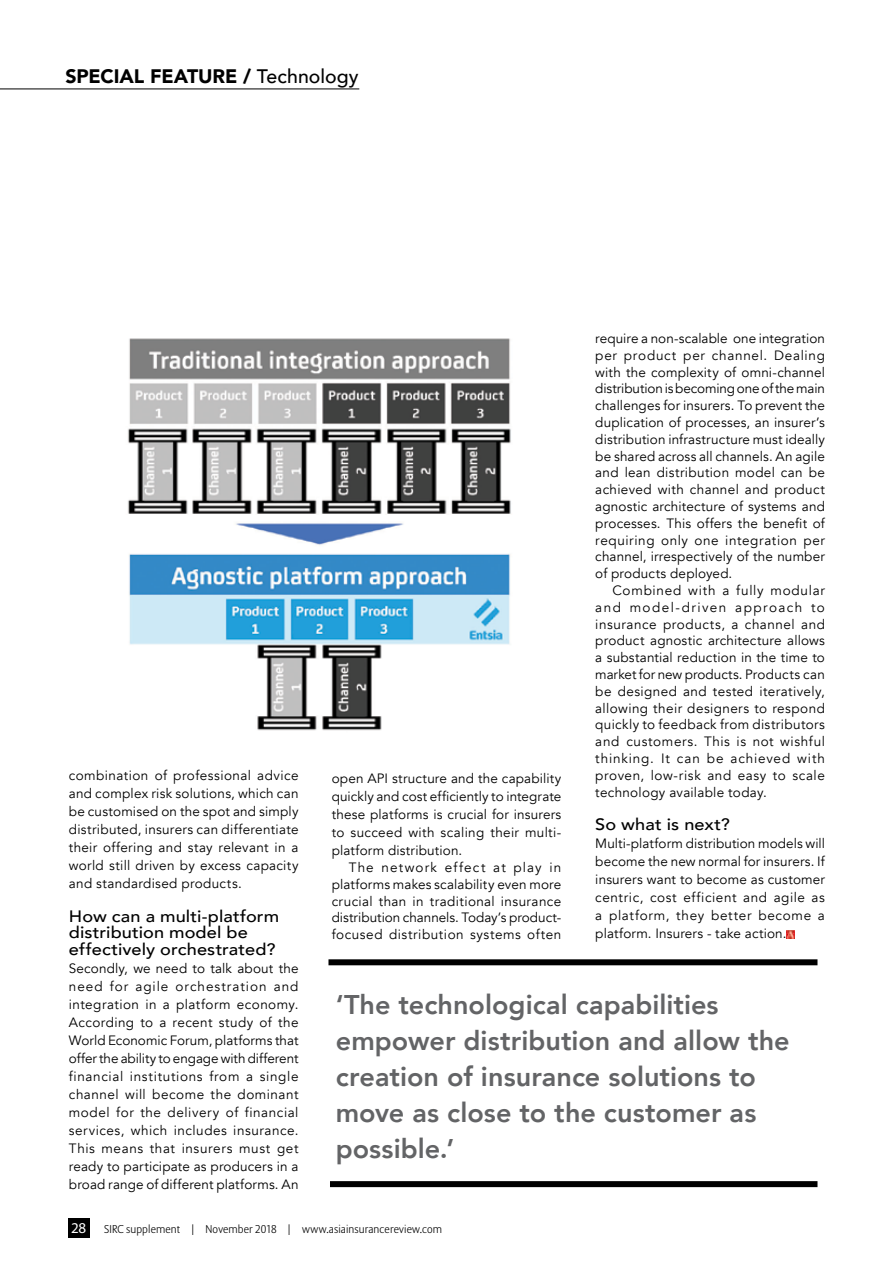
<style>
.page{position:relative;width:893px;height:1263px;background:#fff}
.page>*{position:absolute;margin:0;border:0;box-sizing:border-box;transform-origin:0 0}
.t1{font:800 27px/36px "Avenir";color:#636466}
.t2{font:900 19.5px "Avenir";letter-spacing:-.005em;color:#000}
.t3{font:500 16.5px/16.8px "Avenir";letter-spacing:.005em;color:#000;scale:1.1 1}
.t4{font:13.5px/16.8px "Avenir";letter-spacing:.02em;color:#000;text-align:justify}
.t5{font:300 11.25px "Allianz Sans";letter-spacing:.01em;color:#000}
.s1{font-weight:500}
.s2{font-family:"Myriad Pro";font-weight:400;font-size:15px;color:#fff}
</style>
<div class="page">
<div style="left:68px;top:1218px;width:21px;height:20px;background:#000"></div>
<hr style="left:0;top:89px;width:359px;height:1px;background:#000">
<img style="left:128px;top:338px;width:383px;height:393px">
<svg style="left:786px;top:930px;width:9px;height:8px"></svg>
<div style="left:328px;top:959px;width:489px;height:6px;background:#000"></div>
<div style="left:330px;top:1181px;width:487px;height:6px;background:#000"></div>
<h2 class="t2" style="left:65px;top:59px;width:294px">SPECIAL FEATURE / <span class="s1">Technology</span></h2>
<p class="t4" style="left:69px;top:767px;width:231px;line-height:18px">combination of professional advice and complex risk solutions, which can be customised on the spot and simply distributed, insurers can differentiate their offering and stay relevant in a world still driven by excess capacity and standardised products.</p>
<p class="t3" style="left:69px;top:906px;width:193px">How can a multi-platform distribution model be effectively orchestrated?</p>
<p class="t4" style="left:69px;top:960px;width:231px;line-height:18px">Secondly, we need to talk about the need for agile orchestration and integration in a platform economy.<br>According to a recent study of the World Economic Forum, platforms that offer the ability to engage with different financial institutions from a single channel will become the dominant model for the delivery of financial services, which includes insurance.<br>This means that insurers must get ready to participate as producers in a broad range of different platforms. An</p>
<p class="t4" style="left:332px;top:770px;width:231px;line-height:18px">open API structure and the capability quickly and cost efficiently to integrate these platforms is crucial for insurers to succeed with scaling their multi&shy;platform distribution.</p>
<p class="t4" style="left:332px;top:859px;width:231px;text-indent:17px">The network effect at play in platforms makes scalability even more crucial than in traditional insurance distribution channels. Today’s product&shy;focused distribution systems often</p>
<p class="t4" style="left:595px;top:330px;width:231px">require a non-scalable one integration per product per channel. Dealing with the complexity of omni-channel distribution is becoming one of the main challenges for insurers. To prevent the duplication of processes, an insurer’s distribution infrastructure must ideally be shared across all channels. An agile and lean distribution model can be achieved with channel and product agnostic architecture of systems and processes. This offers the benefit of requiring only one integration per channel, irrespectively of the number of products deployed.</p>
<p class="t4" style="left:595px;top:582px;width:231px;text-indent:17px">Combined with a fully modular and model-driven approach to insurance products, a channel and product agnostic architecture allows a substantial reduction in the time to market for new products. Products can be designed and tested iteratively, allowing their designers to respond quickly to feedback from distributors and customers. This is not wishful thinking. It can be achieved with proven, low-risk and easy to scale technology available today.</p>
<p class="t3" style="left:595px;top:815px;width:124px">So what is next?</p>
<p class="t4" style="left:595px;top:835px;width:231px;line-height:18px">Multi-platform distribution models will become the new normal for insurers. If insurers want to become as customer centric, cost efficient and agile as a platform, they better become a platform. Insurers - take action.</p>
<h1 class="t1" style="left:336px;top:986px;width:455px">‘The technological capabilities empower distribution and allow the creation of insurance solutions to move as close to the customer as possible.’</h1>
<p class="t5" style="left:71px;top:1222px;width:373px"><span class="s2">28</span> SIRC supplement | November 2018 | www.asiainsurancereview.com</p>
</div>
